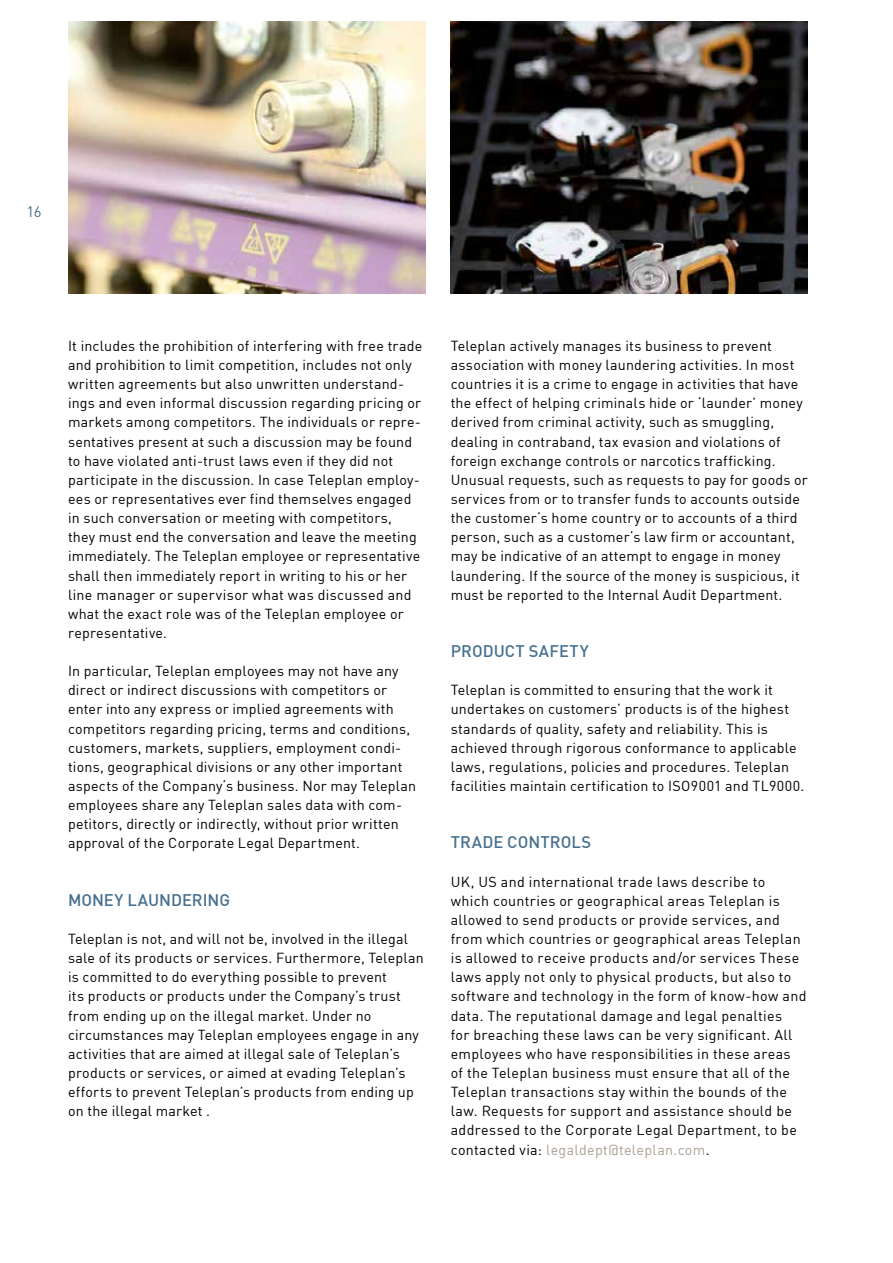
<style>
.page{position:relative;width:893px;height:1263px;background:#fff}
.page>*{position:absolute;margin:0;border:0;box-sizing:border-box;transform-origin:0 0}
.t1{font:16.5px "DIN Medium";letter-spacing:.005em;color:#46708d}
.t2{font:15px "DIN";color:#46708d}
.t3{font:14.25px/19.2px "DIN";letter-spacing:.015em;color:#000}
.s1{color:#aaa095}
</style>
<div class="page">
<img style="left:451px;top:21px;width:357px;height:272px">
<img style="left:68px;top:21px;width:357px;height:272px">
<p class="t2" style="left:26px;top:202px;width:17px">16</p>
<p class="t3" style="left:68px;top:336px;width:356px">It includes the prohibition of interfering with free trade and prohibition to limit competition, includes not only written agreements but also unwritten understand&shy;ings and even informal discussion regarding pricing or markets among competitors. The individuals or repre&shy;sentatives present at such a discussion may be found to have violated anti-trust laws even if they did not participate in the discussion. In case Teleplan employ&shy;ees or representatives ever find themselves engaged in such conversation or meeting with competitors, they must end the conversation and leave the meeting immediately. The Teleplan employee or representative shall then immediately report in writing to his or her line manager or supervisor what was discussed and what the exact role was of the Teleplan employee or representative.</p>
<p class="t3" style="left:68px;top:661px;width:350px">In particular, Teleplan employees may not have any direct or indirect discussions with competitors or enter into any express or implied agreements with competitors regarding pricing, terms and conditions, customers, markets, suppliers, employment condi&shy;tions, geographical divisions or any other important aspects of the Company‘s business. Nor may Teleplan employees share any Teleplan sales data with com&shy;petitors, directly or indirectly, without prior written approval of the Corporate Legal Department.</p>
<p class="t1" style="left:68px;top:889px;width:164px">MONEY LAUNDERING</p>
<p class="t3" style="left:68px;top:929px;width:357px">Teleplan is not, and will not be, involved in the illegal sale of its products or services. Furthermore, Teleplan is committed to do everything possible to prevent<br>its products or products under the Company’s trust from ending up on the illegal market. Under no circumstances may Teleplan employees engage in any activities that are aimed at illegal sale of Teleplan’s products or services, or aimed at evading Teleplan’s efforts to prevent Teleplan’s products from ending up on the illegal market .</p>
<p class="t3" style="left:451px;top:336px;width:359px">Teleplan actively manages its business to prevent association with money laundering activities. In most countries it is a crime to engage in activities that have the effect of helping criminals hide or ‘launder’ money derived from criminal activity, such as smuggling, dealing in contraband, tax evasion and violations of foreign exchange controls or narcotics trafficking.<br>Unusual requests, such as requests to pay for goods or services from or to transfer funds to accounts outside the customer‘s home country or to accounts of a third person, such as a customer‘s law firm or accountant, may be indicative of an attempt to engage in money laundering. If the source of the money is suspicious, it must be reported to the Internal Audit Department.</p>
<p class="t1" style="left:451px;top:640px;width:139px">PRODUCT SAFETY</p>
<p class="t3" style="left:451px;top:680px;width:355px">Teleplan is committed to ensuring that the work it undertakes on customers’ products is of the highest standards of quality, safety and reliability. This is achieved through rigorous conformance to applicable laws, regulations, policies and procedures. Teleplan facilities maintain certification to ISO9001 and TL9000.</p>
<p class="t1" style="left:451px;top:832px;width:142px">TRADE CONTROLS</p>
<p class="t3" style="left:451px;top:872px;width:357px">UK, US and international trade laws describe to which countries or geographical areas Teleplan is allowed to send products or provide services, and from which countries or geographical areas Teleplan is allowed to receive products and/or services These laws apply not only to physical products, but also to software and technology in the form of know-how and data. The reputational damage and legal penalties<br>for breaching these laws can be very significant. All employees who have responsibilities in these areas of the Teleplan business must ensure that all of the Teleplan transactions stay within the bounds of the law. Requests for support and assistance should be addressed to the Corporate Legal Department, to be contacted via: <span class="s1">legaldept@teleplan.com</span>.</p>
</div>
